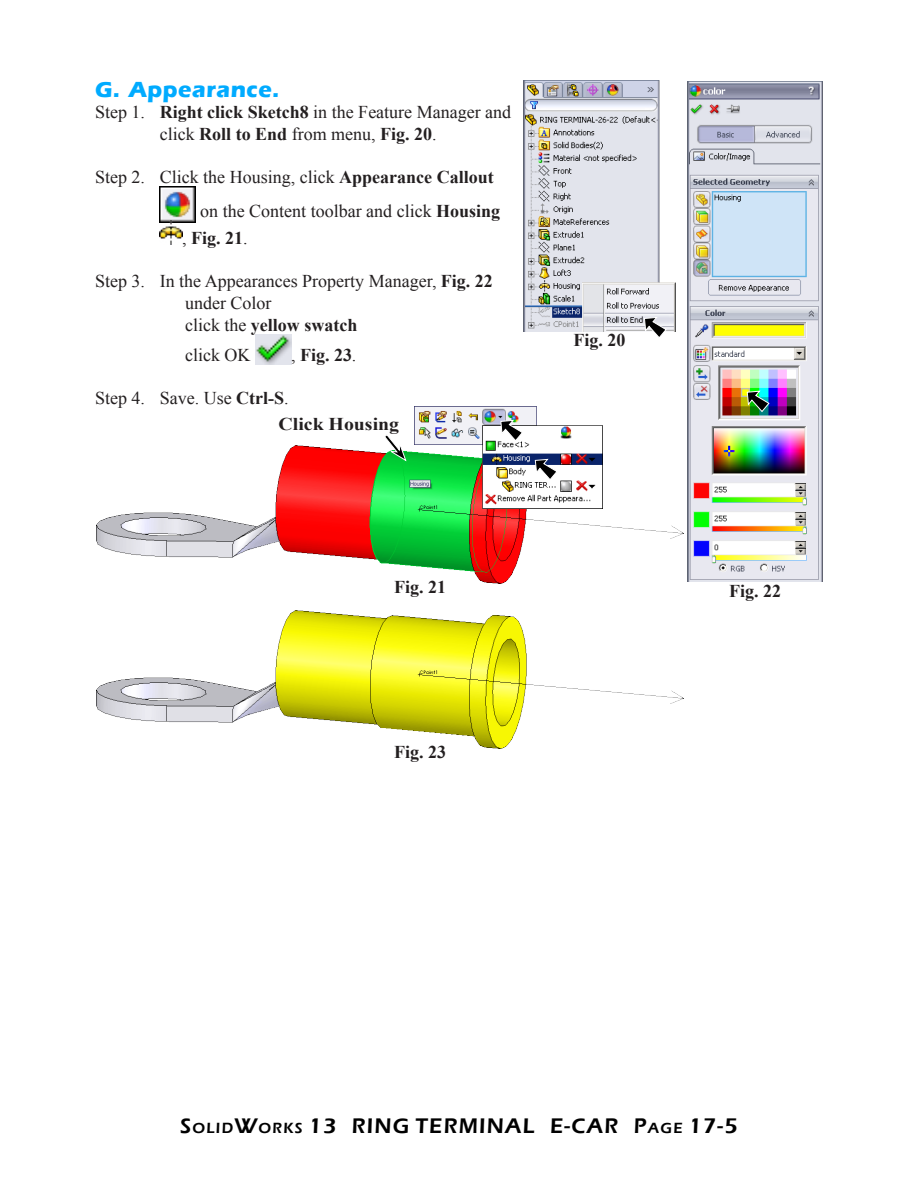
<style>
.page{position:relative;width:918px;height:1188px;background:#fff}
.page>*{position:absolute;margin:0;border:0;box-sizing:border-box;transform-origin:0 0}
.Subhead_1{font:700 22.5px "Eras ITC";letter-spacing:.025em;color:#00abff}
.t1{font:600 21.75px "Eras ITC";letter-spacing:.055em;color:#000}
.Body_text{font:18px/21.6px "Times New Roman";color:#231f20}
.Fig_No{font:700 18px "Times New Roman";color:#231f20}
.Body_text-2{font:700 18px "Times New Roman";color:#231f20}
.Coor{font:700 18px "Times New Roman";color:#231f20;scale:1.1 1}
.s1{font-weight:700}
.s2{font-weight:400}
.s3{font-size:15.15px}
</style>
<div class="page">
<img style="left:160px;top:187px;width:36px;height:36px">
<img style="left:160px;top:220px;width:22px;height:24px">
<img style="left:255px;top:334px;width:36px;height:31px">
<img style="left:524px;top:81px;width:151px;height:250px">
<img style="left:688px;top:81px;width:135px;height:501px">
<svg style="left:747px;top:391px;width:23px;height:21px"></svg>
<svg style="left:644px;top:317px;width:23px;height:20px"></svg>
<img style="left:96px;top:446px;width:587px;height:137px">
<img style="left:96px;top:610px;width:587px;height:138px">
<img style="left:415px;top:406px;width:187px;height:103px">
<svg style="left:535px;top:459px;width:23px;height:21px"></svg>
<svg style="left:500px;top:420px;width:23px;height:21px"></svg>
<svg style="left:384px;top:435px;width:23px;height:26px"></svg>
<p class="Subhead_1" style="left:95px;top:76px;width:186px">G. Appearance.</p>
<p class="Body_text" style="left:95px;top:101px;width:418px;text-align:center">Step 1. <span class="s1">Right click Sketch8</span> in the Feature Manager and click <span class="s1">Roll to End</span> from menu, <span class="s1">Fig. 20</span>.</p>
<p class="Body_text" style="left:200px;top:160px;width:301px;line-height:33.6px;text-indent:-105px">Step 2. Click the Housing, click <span class="s1">Appearance Callout </span>on the Content toolbar and click <span class="s1">Housing</span></p>
<p class="Body_text-2" style="left:182px;top:226px;width:67px"><span class="s2">,</span> Fig. 21<span class="s2">.</span></p>
<p class="Body_text" style="left:185px;top:270px;width:309px;text-indent:-90px">Step 3. In the Appearances Property Manager, <span class="s1">Fig. 22 </span>under Color<br>click the <span class="s1">yellow swatch</span></p>
<p class="Body_text" style="left:185px;top:344px;width:67px">click OK</p>
<p class="Body_text-2" style="left:291px;top:343px;width:67px"><span class="s2">,</span> Fig. 23<span class="s2">.</span></p>
<p class="Body_text" style="left:95px;top:387px;width:195px">Step 4. Save. Use <span class="s1">Ctrl-S</span>.</p>
<p class="Coor" style="left:279px;top:412px;width:111px">Click Housing</p>
<p class="Fig_No" style="left:394px;top:574px;width:54px">Fig. 21</p>
<p class="Fig_No" style="left:394px;top:739px;width:54px">Fig. 23</p>
<p class="Fig_No" style="left:574px;top:328px;width:54px">Fig. 20</p>
<p class="Fig_No" style="left:729px;top:578px;width:54px">Fig. 22</p>
<p class="t1" style="left:180px;top:1114px;width:481px">S<span class="s3">OLID</span>W<span class="s3">ORKS</span> 13 RING TERMINAL E-CAR P<span class="s3">AGE</span></p>
<p class="t1" style="left:689px;top:1114px;width:51px">17-5</p>
</div>
